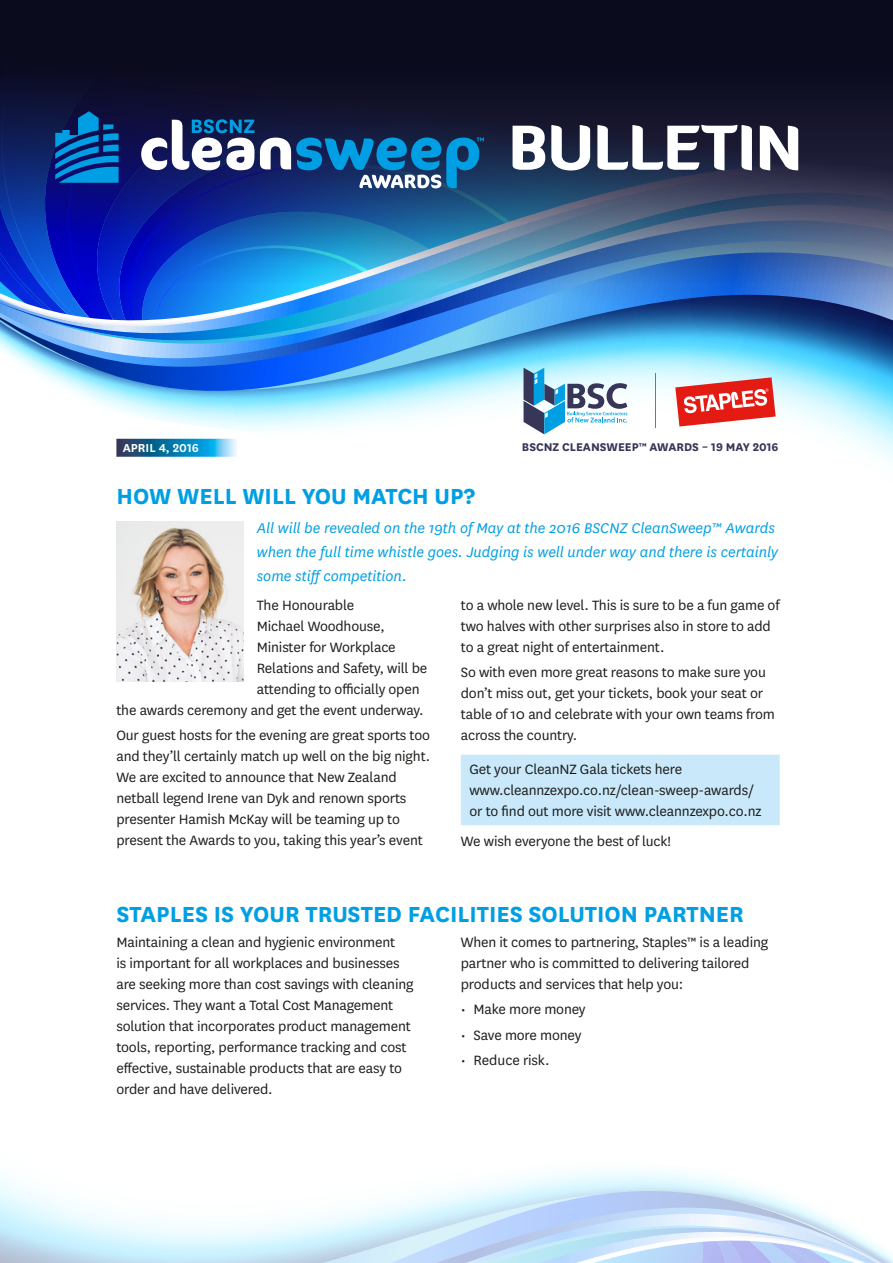
<style>
.page{position:relative;width:893px;height:1263px;background:#fff}
.page>*{position:absolute;margin:0;border:0;box-sizing:border-box;transform-origin:0 0}
.t1{font:900 60.6px "Diavlo";color:#fff}
.t2{font:700 25.5px "National";color:#009fe3}
.t3{font:italic 16.5px/24px "National";color:#009fe3}
.t4{font:15.75px/21px "National";letter-spacing:-.01em;color:#1d1d1b}
.t5{font:600 13.5px "National";color:#fff}
.t6{font:700 13.05px "National";color:#373558}
</style>
<div class="page">
<svg style="left:175px;top:422px;width:453px;height:9px"></svg>
<svg style="left:60px;top:385px;width:615px;height:37px"></svg>
<img style="left:0;top:283px;width:893px;height:99px">
<img style="left:128px;top:0;width:765px;height:283px">
<svg style="left:0;top:1170px;width:747px;height:17px"></svg>
<svg style="left:0;top:1187px;width:893px;height:76px"></svg>
<svg style="left:116px;top:439px;width:121px;height:18px;background:#2a85b1"></svg>
<div style="left:461px;top:755px;width:319px;height:70px;background:#c9e9fb"></div>
<svg style="left:0;top:0;width:128px;height:337px;background:#132c7f"></svg>
<svg style="left:260px;top:138px;width:224px;height:50px;background:#2a6b9e"></svg>
<svg style="left:141px;top:119px;width:113px;height:51px"></svg>
<svg style="left:524px;top:368px;width:103px;height:66px"></svg>
<hr style="left:655px;top:374px;width:1px;height:54px;background:#009fe3">
<svg style="left:675px;top:377px;width:218px;height:70px"></svg>
<img style="left:116px;top:522px;width:128px;height:160px">
<h1 class="t1" style="left:509px;top:108px;width:295px">BULLETIN</h1>
<p class="t6" style="left:522px;top:438px;width:258px">BSCNZ CLEANSWEEP™ AWARDS – 19 MAY 2016</p>
<p class="t5" style="left:123px;top:439px;width:78px">APRIL 4, 2016</p>
<h2 class="t2" style="left:116px;top:478px;width:360px">HOW WELL WILL YOU MATCH UP?</h2>
<p class="t3" style="left:257px;top:515px;width:523px">All will be revealed on the 19th of May at the 2016 BSCNZ CleanSweep™ Awards when the full time whistle goes. Judging is well under way and there is certainly some stiff competition.</p>
<p class="t4" style="left:257px;top:594px;width:99px">The Honourable</p>
<p class="t4" style="left:257px;top:615px;width:130px">Michael Woodhouse,</p>
<p class="t4" style="left:257px;top:636px;width:141px">Minister for Workplace</p>
<p class="t4" style="left:257px;top:657px;width:172px">Relations and Safety, will be</p>
<p class="t4" style="left:257px;top:678px;width:164px">attending to officially open</p>
<p class="t4" style="left:116px;top:699px;width:309px">the awards ceremony and get the event underway.</p>
<p class="t4" style="left:116px;top:724px;width:315px">Our guest hosts for the evening are great sports too and they’ll certainly match up well on the big night.<br>We are excited to announce that New Zealand netball legend Irene van Dyk and renown sports presenter Hamish McKay will be teaming up to present the Awards to you, taking this year’s event</p>
<p class="t4" style="left:461px;top:594px;width:320px">to a whole new level. This is sure to be a fun game of two halves with other surprises also in store to add to a great night of entertainment.</p>
<p class="t4" style="left:461px;top:661px;width:315px">So with even more great reasons to make sure you don’t miss out, get your tickets, book your seat or table of 10 and celebrate with your own teams from across the country.</p>
<p class="t4" style="left:469px;top:758px;width:294px">Get your CleanNZ Gala tickets here www.cleannzexpo.co.nz/clean-sweep-awards/ or to find out more visit www.cleannzexpo.co.nz</p>
<p class="t4" style="left:461px;top:830px;width:212px">We wish everyone the best of luck!</p>
<h2 class="t2" style="left:116px;top:896px;width:629px">STAPLES IS YOUR TRUSTED FACILITIES SOLUTION PARTNER</h2>
<p class="t4" style="left:116px;top:931px;width:299px">Maintaining a clean and hygienic environment<br>is important for all workplaces and businesses are seeking more than cost savings with cleaning services. They want a Total Cost Management solution that incorporates product management tools, reporting, performance tracking and cost effective, sustainable products that are easy to order and have delivered.</p>
<p class="t4" style="left:461px;top:931px;width:309px">When it comes to partnering, Staples™ is a leading partner who is committed to delivering tailored products and services that help you:</p>
<p class="t4" style="left:461px;top:998px;width:126px">• Make more money</p>
<p class="t4" style="left:461px;top:1024px;width:122px">• Save more money</p>
<p class="t4" style="left:461px;top:1049px;width:90px">• Reduce risk.</p>
</div>
